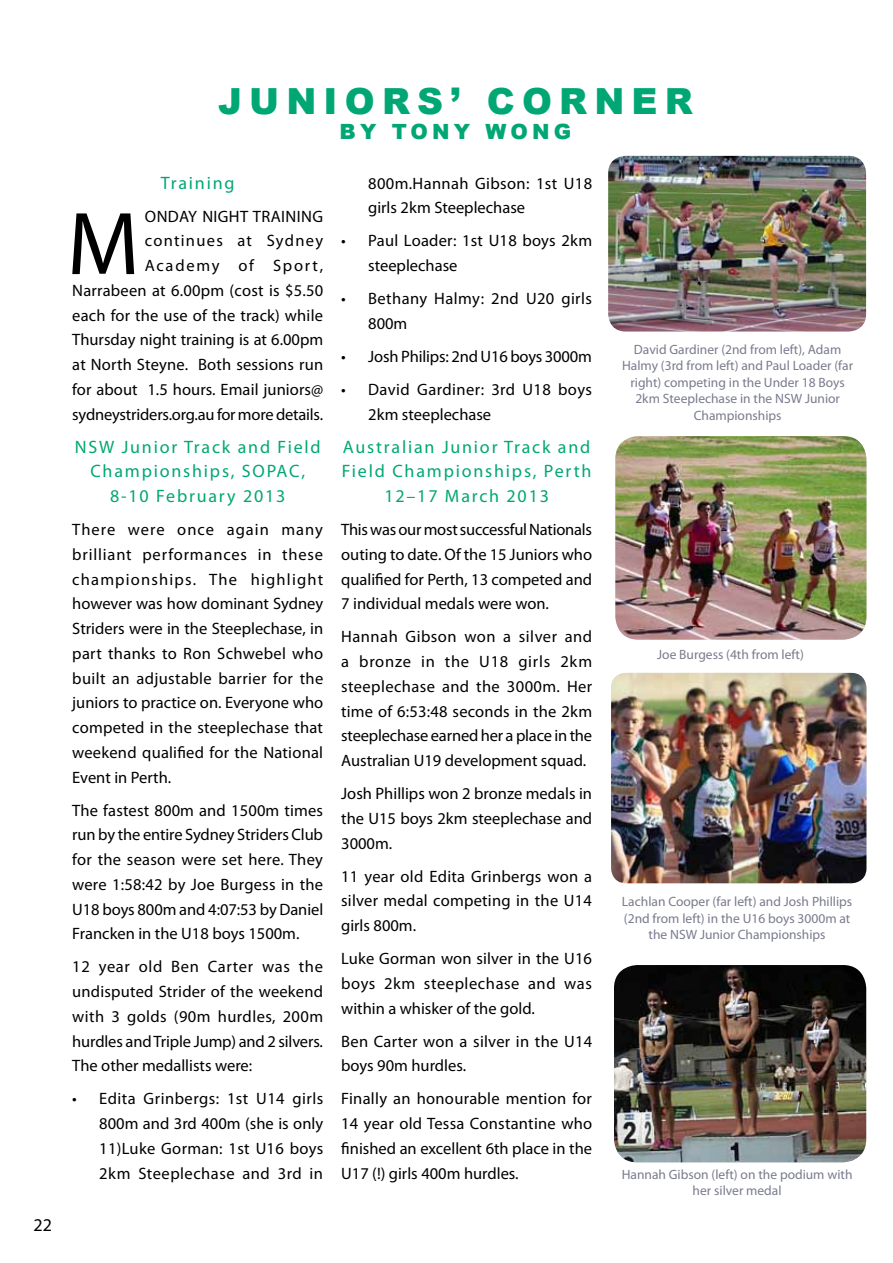
<style>
.page{position:relative;width:893px;height:1263px;background:#fff}
.page>*{position:absolute;margin:0;border:0;box-sizing:border-box;transform-origin:0 0}
.t1{font:90px "Myriad Pro";color:#000}
.t2{font:900 36px "Arial";letter-spacing:.2em;color:#00a774}
.t3{font:900 21px "Arial";letter-spacing:.2em;color:#00a774}
.t4{font:18px/24.8px "Myriad Pro";letter-spacing:.1em;color:#00a774;text-align:center}
.t5{font:18px "Myriad Pro";color:#000}
.t6{font:16.5px/24.8px "Myriad Pro";color:#000;text-align:justify}
.t7{font:16.5px/24.8px "Myriad Pro";letter-spacing:.025em;color:#000}
.t8{font:13.5px/16.5px "Myriad Pro";color:#797b8e;text-align:center}
</style>
<div class="page">
<img style="left:615px;top:436px;width:251px;height:204px">
<img style="left:608px;top:156px;width:258px;height:175px">
<img style="left:611px;top:673px;width:255px;height:210px">
<img style="left:614px;top:965px;width:252px;height:197px">
<p class="t5" style="left:33px;top:1213px;width:20px">22</p>
<h2 class="t2" style="left:218px;top:75px;width:476px">JUNIORS’ CORNER</h2>
<p class="t3" style="left:340px;top:116px;width:233px">BY TONY WONG</p>
<p class="t4" style="left:161px;top:170px;width:75px">Training</p>
<h1 class="t1" style="left:67px;top:188px;width:74px">M</h1>
<p class="t6" style="left:145px;top:203px;width:23px">onday</p>
<p class="t6" style="left:202px;top:203px;width:60px">night trainin</p>
<p class="t6" style="left:72px;top:203px;width:253px;text-align:right">g<br>continues at Sydney<br>Academy of Sport,<br>Narrabeen at 6.00pm (cost is $5.50 each for the use of the track) while<br>Thursday night training is at 6.00pm at North Steyne. Both sessions run for about 1.5 hours. Email juniors@ sydneystriders.org.au for more details.</p>
<p class="t4" style="left:75px;top:434px;width:247px">NSW Junior Track and Field<br>Championships, SOPAC,<br>8-10 February 2013</p>
<p class="t6" style="left:72px;top:517px;width:253px">There were once again many brilliant performances in these championships. The highlight however was how dominant Sydney Striders were in the Steeplechase, in part thanks to Ron Schwebel who built an adjustable barrier for the juniors to practice on. Everyone who competed in the steeplechase that weekend qualified for the National Event in Perth.</p>
<p class="t6" style="left:72px;top:797px;width:253px">The fastest 800m and 1500m times run by the entire Sydney Striders Club for the season were set here. They were 1:58:42 by Joe Burgess in the U18 boys 800m and 4:07:53 by Daniel Francken in the U18 boys 1500m.</p>
<p class="t6" style="left:72px;top:954px;width:252px">12 year old Ben Carter was the undisputed Strider of the weekend with 3 golds (90m hurdles, 200m hurdles and Triple Jump) and 2 silvers.<br>The other medallists were:</p>
<p class="t6" style="left:99px;top:1086px;width:226px;text-indent:-27px">• Edita Grinbergs: 1st U14 girls 800m and 3rd 400m (she is only 11)Luke Gorman: 1st U16 boys 2km Steeplechase and 3rd in</p>
<p class="t6" style="left:368px;top:170px;width:225px">800m.Hannah Gibson: 1st U18 girls 2km Steeplechase</p>
<p class="t6" style="left:368px;top:228px;width:225px;text-indent:-27px">• Paul Loader: 1st U18 boys 2km steeplechase</p>
<p class="t7" style="left:368px;top:286px;width:225px;text-indent:-27px">• Bethany Halmy: 2nd U20 girls<br>800m</p>
<p class="t6" style="left:341px;top:344px;width:252px">• Josh Philips: 2nd U16 boys 3000m</p>
<p class="t6" style="left:368px;top:377px;width:225px;text-indent:-27px">• David Gardiner: 3rd U18 boys<br>2km steeplechase</p>
<p class="t4" style="left:342px;top:434px;width:251px">Australian Junior Track and<br>Field Championships, Perth<br>12–17 March 2013</p>
<p class="t6" style="left:341px;top:517px;width:252px">This was our most successful Nationals outing to date. Of the 15 Juniors who qualified for Perth, 13 competed and 7 individual medals were won.</p>
<p class="t6" style="left:341px;top:624px;width:253px">Hannah Gibson won a silver and a bronze in the U18 girls 2km steeplechase and the 3000m. Her time of 6:53:48 seconds in the 2km steeplechase earned her a place in the Australian U19 development squad.</p>
<p class="t6" style="left:341px;top:781px;width:252px">Josh Phillips won 2 bronze medals in the U15 boys 2km steeplechase and 3000m.</p>
<p class="t6" style="left:341px;top:863px;width:252px">11 year old Edita Grinbergs won a silver medal competing in the U14 girls 800m.</p>
<p class="t6" style="left:341px;top:946px;width:252px">Luke Gorman won silver in the U16 boys 2km steeplechase and was within a whisker of the gold.</p>
<p class="t6" style="left:341px;top:1028px;width:252px">Ben Carter won a silver in the U14 boys 90m hurdles.</p>
<p class="t6" style="left:341px;top:1086px;width:252px">Finally an honourable mention for 14 year old Tessa Constantine who finished an excellent 6th place in the U17 (!) girls 400m hurdles.</p>
<p class="t8" style="left:622px;top:341px;width:233px">David Gardiner (2nd from left), Adam<br>Halmy (3rd from left) and Paul Loader (far right) competing in the Under 18 Boys<br>2km Steeplechase in the NSW Junior<br>Championships</p>
<p class="t8" style="left:657px;top:646px;width:148px">Joe Burgess (4th from left)</p>
<p class="t8" style="left:622px;top:893px;width:232px">Lachlan Cooper (far left) and Josh Phillips (2nd from left) in the U16 boys 3000m at the NSW Junior Championships</p>
<p class="t8" style="left:622px;top:1166px;width:232px">Hannah Gibson (left) on the podium with her silver medal</p>
</div>
